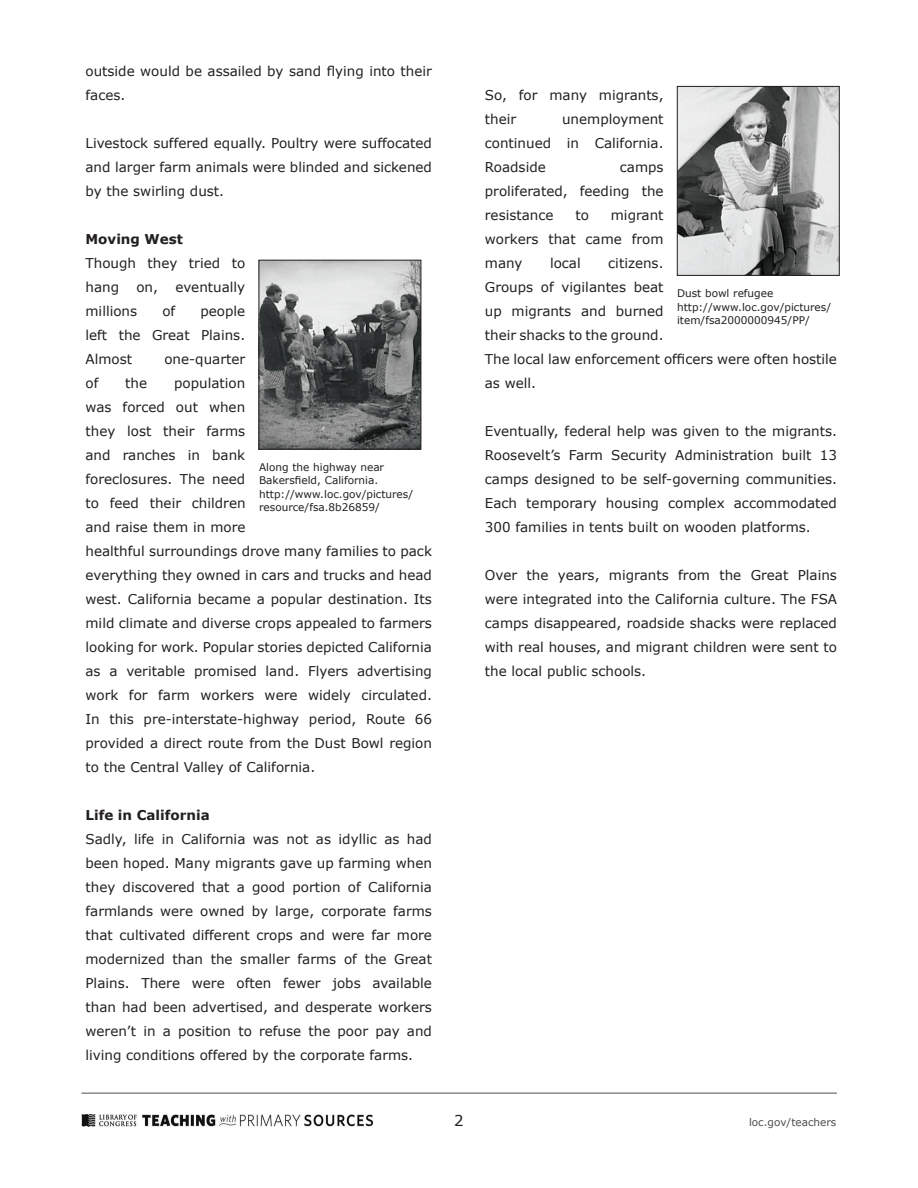
<style>
.page{position:relative;width:918px;height:1188px;background:#fff}
.page>*{position:absolute;margin:0;border:0;box-sizing:border-box;transform-origin:0 0}
.t1{font:15px "Verdana";color:#231f20}
.t2{font:13.5px/24px "Verdana";color:#231f20;text-align:justify}
.t3{font:700 13.5px "Verdana";color:#231f20}
.t4{font:10.5px/13.5px "Verdana";color:#231f20}
.t5{font:10.5px "Verdana";color:#4d4d4d}
</style>
<div class="page">
<hr style="left:81px;top:1093px;width:756px;height:1px;background:#231f20">
<img style="left:81px;top:1114px;width:292px;height:12px">
<img style="left:261px;top:262px;width:158px;height:185px">
<div style="left:259px;top:260px;width:162px;height:189px;border:1px solid #231f20"></div>
<img style="left:679px;top:88px;width:158px;height:186px">
<div style="left:677px;top:86px;width:162px;height:190px;border:1px solid #231f20"></div>
<p class="t2" style="left:86px;top:59px;width:348px">outside would be assailed by sand flying into their faces.</p>
<p class="t2" style="left:86px;top:131px;width:348px">Livestock suffered equally. Poultry were suffocated and larger farm animals were blinded and sickened by the swirling dust.</p>
<p class="t3" style="left:86px;top:230px;width:99px">Moving West</p>
<p class="t2" style="left:86px;top:251px;width:161px">Though they tried to hang</p>
<p class="t2" style="left:136px;top:275px;width:23px">on,</p>
<p class="t2" style="left:175px;top:275px;width:71px">eventually</p>
<p class="t2" style="left:86px;top:299px;width:53px">millions</p>
<p class="t2" style="left:162px;top:299px;width:14px">of</p>
<p class="t2" style="left:86px;top:299px;width:161px;text-indent:115px">people left the Great Plains.<br>Almost</p>
<p class="t2" style="left:164px;top:347px;width:82px">one-quarter</p>
<p class="t2" style="left:86px;top:371px;width:14px">of</p>
<p class="t2" style="left:125px;top:371px;width:23px">the</p>
<p class="t2" style="left:86px;top:371px;width:348px;text-align:left;text-indent:89px">population<br>was forced out when<br>they lost their farms<br>and ranches in bank<br>foreclosures. The need<br>to feed their children<br>and raise them in more<br>healthful surroundings drove many families to pack everything they owned in cars and trucks and head west. California became a popular destination. Its mild climate and diverse crops appealed to farmers looking for work. Popular stories depicted California as a veritable promised land. Flyers advertising work for farm workers were widely circulated.<br>In this pre-interstate-highway period, Route 66 provided a direct route from the Dust Bowl region to the Central Valley of California.</p>
<p class="t3" style="left:86px;top:806px;width:126px">Life in California</p>
<p class="t2" style="left:86px;top:827px;width:348px">Sadly, life in California was not as idyllic as had been hoped. Many migrants gave up farming when they discovered that a good portion of California farmlands were owned by large, corporate farms that cultivated different crops and were far more modernized than the smaller farms of the Great Plains. There were often fewer jobs available than had been advertised, and desperate workers weren’t in a position to refuse the poor pay and living conditions offered by the corporate farms.</p>
<p class="t4" style="left:259px;top:460px;width:156px">Along the highway near<br>Bakersfield, California. http://www.loc.gov/pictures/ resource/fsa.8b26859/</p>
<p class="t2" style="left:485px;top:83px;width:180px">So, for many migrants, their</p>
<p class="t2" style="left:485px;top:107px;width:180px;text-indent:77px">unemployment continued in California.<br>Roadside</p>
<p class="t2" style="left:485px;top:155px;width:180px;text-indent:135px">camps proliferated, feeding the resistance</p>
<p class="t2" style="left:485px;top:203px;width:180px;text-indent:126px">migrant workers that came from many</p>
<p class="t2" style="left:575px;top:203px;width:15px">to</p>
<p class="t2" style="left:550px;top:251px;width:32px">local</p>
<p class="t2" style="left:485px;top:251px;width:354px;text-align:left;text-indent:123px">citizens.<br>Groups of vigilantes beat<br>up migrants and burned<br>their shacks to the ground.<br>The local law enforcement officers were often hostile as well.</p>
<p class="t2" style="left:485px;top:419px;width:354px">Eventually, federal help was given to the migrants.<br>Roosevelt’s Farm Security Administration built 13 camps designed to be self-governing communities.<br>Each temporary housing complex accommodated 300 families in tents built on wooden platforms.</p>
<p class="t2" style="left:485px;top:563px;width:354px">Over the years, migrants from the Great Plains were integrated into the California culture. The FSA camps disappeared, roadside shacks were replaced with real houses, and migrant children were sent to the local public schools.</p>
<p class="t4" style="left:677px;top:286px;width:156px">Dust bowl refugee http://www.loc.gov/pictures/ item/fsa2000000945/PP/</p>
<p class="t1" style="left:454px;top:1110px;width:11px">2</p>
<p class="t5" style="left:749px;top:1115px;width:89px">loc.gov/teachers</p>
</div>
